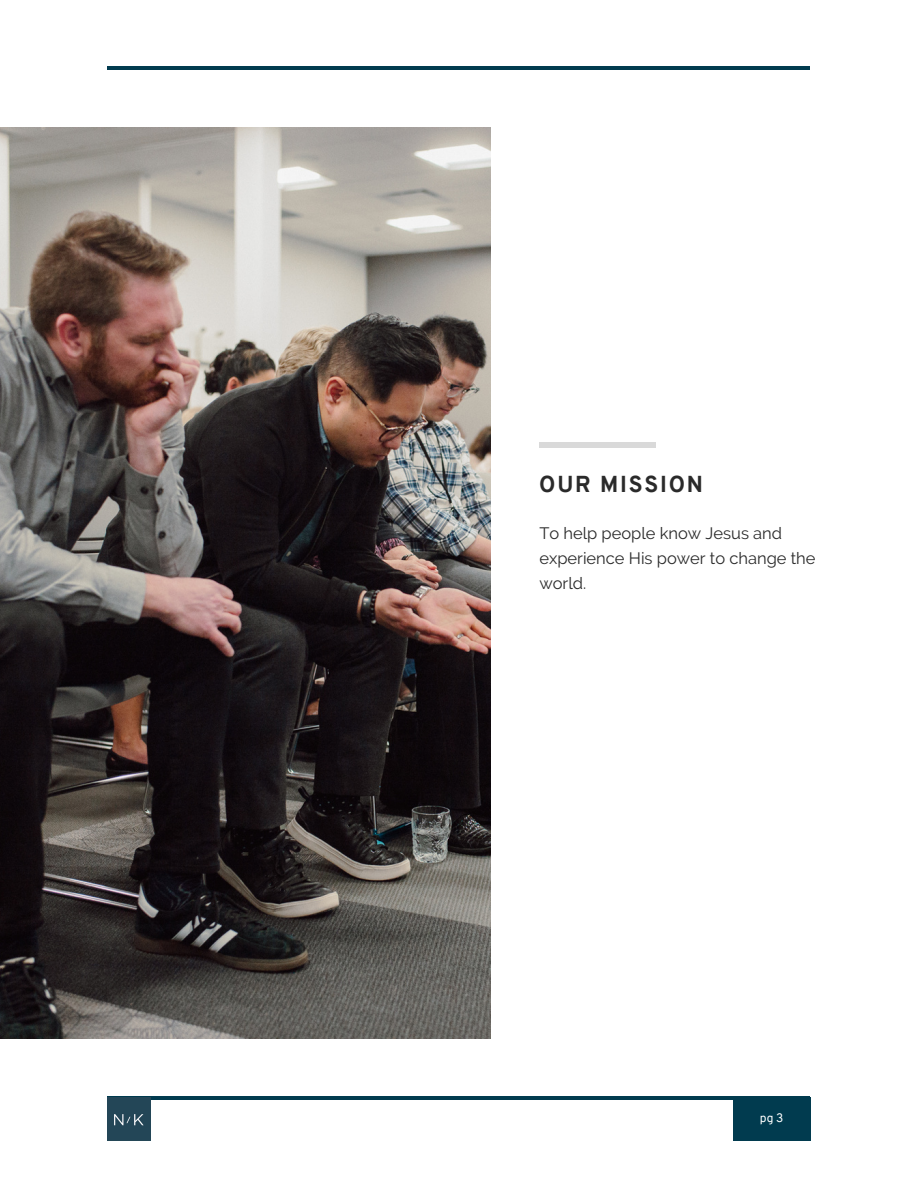
<style>
.page{position:relative;width:918px;height:1188px;background:#fff}
.page>*{position:absolute;margin:0;border:0;box-sizing:border-box;transform-origin:0 0}
.t1{font:800 22.5px "Overpass";letter-spacing:.08em;color:#2a2a2a}
.t2{font:16.5px/24.8px "Raleway";color:#2a2a2a}
.t3{font:12px "Overpass";color:#fff}
</style>
<div class="page">
<img style="left:0;top:127px;width:490px;height:911px">
<div style="left:539px;top:442px;width:116px;height:6px;background:#d9d9d9"></div>
<hr style="left:108px;top:1096px;width:702px;height:4px;background:#013b4f">
<div style="left:733px;top:1098px;width:77px;height:43px;background:#013b4f"></div>
<img style="left:108px;top:1098px;width:42px;height:43px">
<hr style="left:107px;top:67px;width:703px;height:3px;background:#013b4f">
<p class="t1" style="left:539px;top:475px;width:165px">OUR MISSION</p>
<p class="t2" style="left:539px;top:521px;width:278px">To help people know Jesus and experience His power to change the world.</p>
<h1 class="t3" style="left:760px;top:1113px;width:25px">pg 3</h1>
</div>
